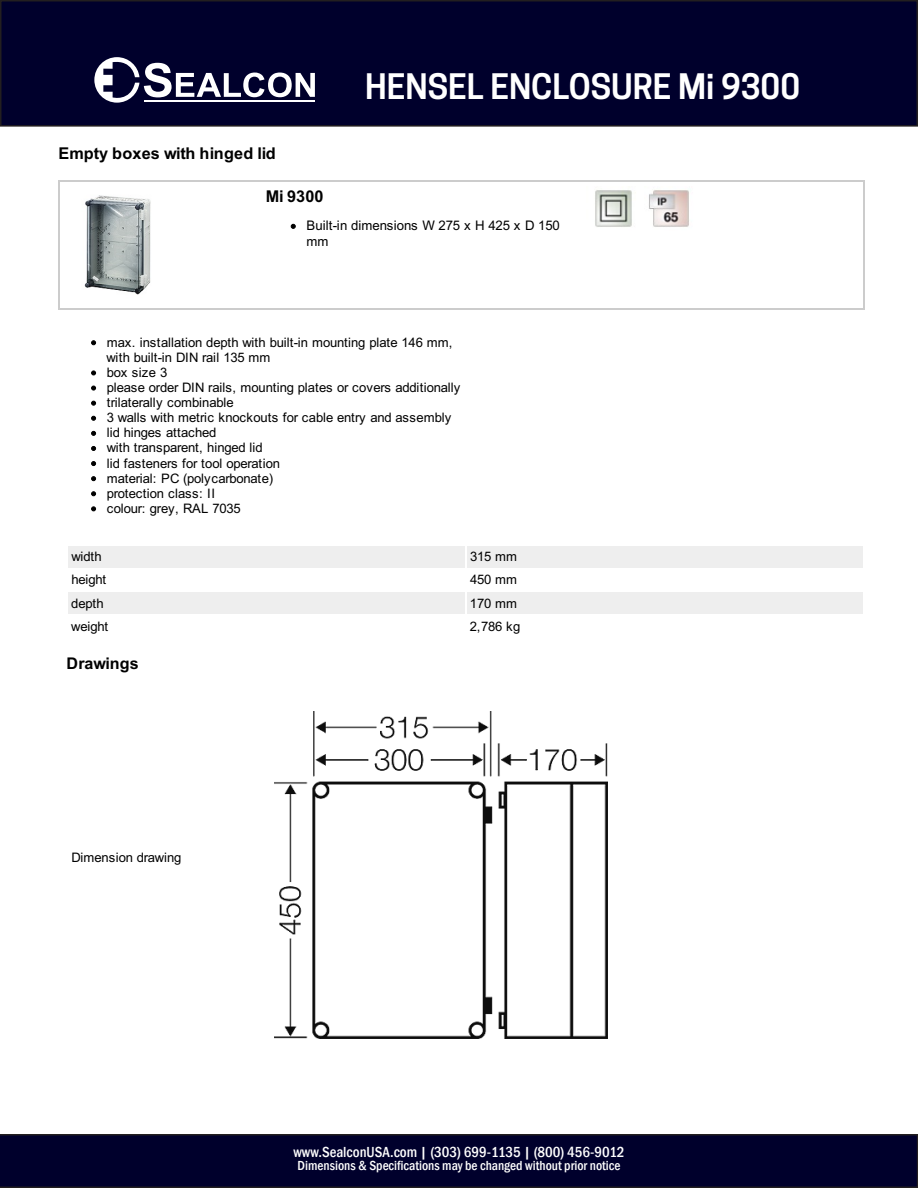
<style>
.page{position:relative;width:918px;height:1188px;background:#fff}
.page>*{position:absolute;margin:0;border:0;box-sizing:border-box;transform-origin:0 0}
.t1{font:italic 600 33px "Cooper Hewitt";color:#fff}
.t2{font:700 16.2px "Arial";letter-spacing:.005em;color:#000}
.t3{font:700 16.05px "Arial";letter-spacing:.005em;color:#000}
.t4{font:500 condensed 15px "Franklin Gothic";color:#fff}
.t5{font:500 condensed 13.5px "Franklin Gothic";color:#fff}
.t6{font:13.2px/15.3px "Arial";letter-spacing:-.02em;color:#000}
.t7{font:13.05px/15.1px "Arial";letter-spacing:-.02em;color:#000}
.s1{color:#00002c}
</style>
<div class="page">
<div style="left:68px;top:546px;width:397px;height:21px;background:#eee"></div>
<div style="left:467px;top:546px;width:396px;height:21px;background:#eee"></div>
<div style="left:68px;top:592px;width:397px;height:22px;background:#eee"></div>
<div style="left:467px;top:592px;width:396px;height:22px;background:#eee"></div>
<svg style="left:91px;top:340px;width:5px;height:5px"></svg>
<svg style="left:91px;top:370px;width:5px;height:5px"></svg>
<svg style="left:91px;top:386px;width:5px;height:5px"></svg>
<svg style="left:91px;top:401px;width:5px;height:5px"></svg>
<svg style="left:91px;top:416px;width:5px;height:5px"></svg>
<svg style="left:91px;top:431px;width:5px;height:5px"></svg>
<svg style="left:91px;top:446px;width:5px;height:5px"></svg>
<svg style="left:91px;top:461px;width:5px;height:5px"></svg>
<svg style="left:91px;top:476px;width:5px;height:5px"></svg>
<svg style="left:91px;top:491px;width:5px;height:5px"></svg>
<svg style="left:91px;top:506px;width:5px;height:5px"></svg>
<img style="left:275px;top:711px;width:332px;height:327px">
<hr style="left:58px;top:181px;width:807px;height:1px;background:#ccc">
<hr style="left:58px;top:309px;width:807px;height:1px;background:#ccc">
<hr style="left:58px;top:181px;width:1px;height:129px;background:#ccc">
<hr style="left:864px;top:181px;width:1px;height:129px;background:#ccc">
<img style="left:84px;top:195px;width:67px;height:100px">
<svg style="left:291px;top:224px;width:5px;height:5px"></svg>
<img style="left:595px;top:190px;width:37px;height:37px">
<img style="left:649px;top:190px;width:40px;height:37px">
<svg style="left:0;top:1134px;width:918px;height:54px;background:#01012b"></svg>
<div style="left:1px;top:1px;width:916px;height:125px;background:#00002c"></div>
<div style="left:0;top:0;width:918px;height:127px;border:2px solid #231f20"></div>
<svg style="left:94px;top:57px;width:221px;height:46px"></svg>
<p class="t1" style="left:365px;top:67px;width:437px">HENSEL ENCLOSURE Mi 9300</p>
<p class="t2" style="left:58px;top:147px;width:219px">Empty boxes with hinged lid</p>
<p class="t2" style="left:266px;top:190px;width:59px">Mi 9300</p>
<p class="t6" style="left:306px;top:219px;width:255px">Built-in dimensions W 275 x H 425 x D 150 mm</p>
<p class="t7" style="left:107px;top:336px;width:355px">max. installation depth with built-in mounting plate 146 mm, with built-in DIN rail 135 mm<br>box size 3<br>please order DIN rails, mounting plates or covers additionally trilaterally combinable<br>3 walls with metric knockouts for cable entry and assembly lid hinges attached<br>with transparent, hinged lid<br>lid fasteners for tool operation<br>material: PC (polycarbonate)<br>protection class: II<br>colour: grey, RAL 7035</p>
<p class="t7" style="left:71px;top:550px;width:32px">width</p>
<p class="t7" style="left:470px;top:550px;width:49px">315 mm</p>
<p class="t7" style="left:71px;top:573px;width:36px">height</p>
<p class="t7" style="left:470px;top:573px;width:49px">450 mm</p>
<p class="t7" style="left:71px;top:597px;width:34px">depth</p>
<p class="t7" style="left:470px;top:597px;width:49px">170 mm</p>
<p class="t7" style="left:71px;top:620px;width:38px">weight</p>
<p class="t7" style="left:470px;top:620px;width:52px">2,786 kg</p>
<p class="t3" style="left:66px;top:657px;width:74px">Drawings</p>
<p class="t7" style="left:71px;top:851px;width:111px">Dimension drawing</p>
<p class="t4" style="left:294px;top:1142px;width:333px">www.SealconUSA.com | <span class="s1">(303) 699-1135</span> | (800) 456-9012</p>
<p class="t5" style="left:298px;top:1157px;width:324px">Dimensions &amp; Specifications may be changed without prior notice</p>
</div>
